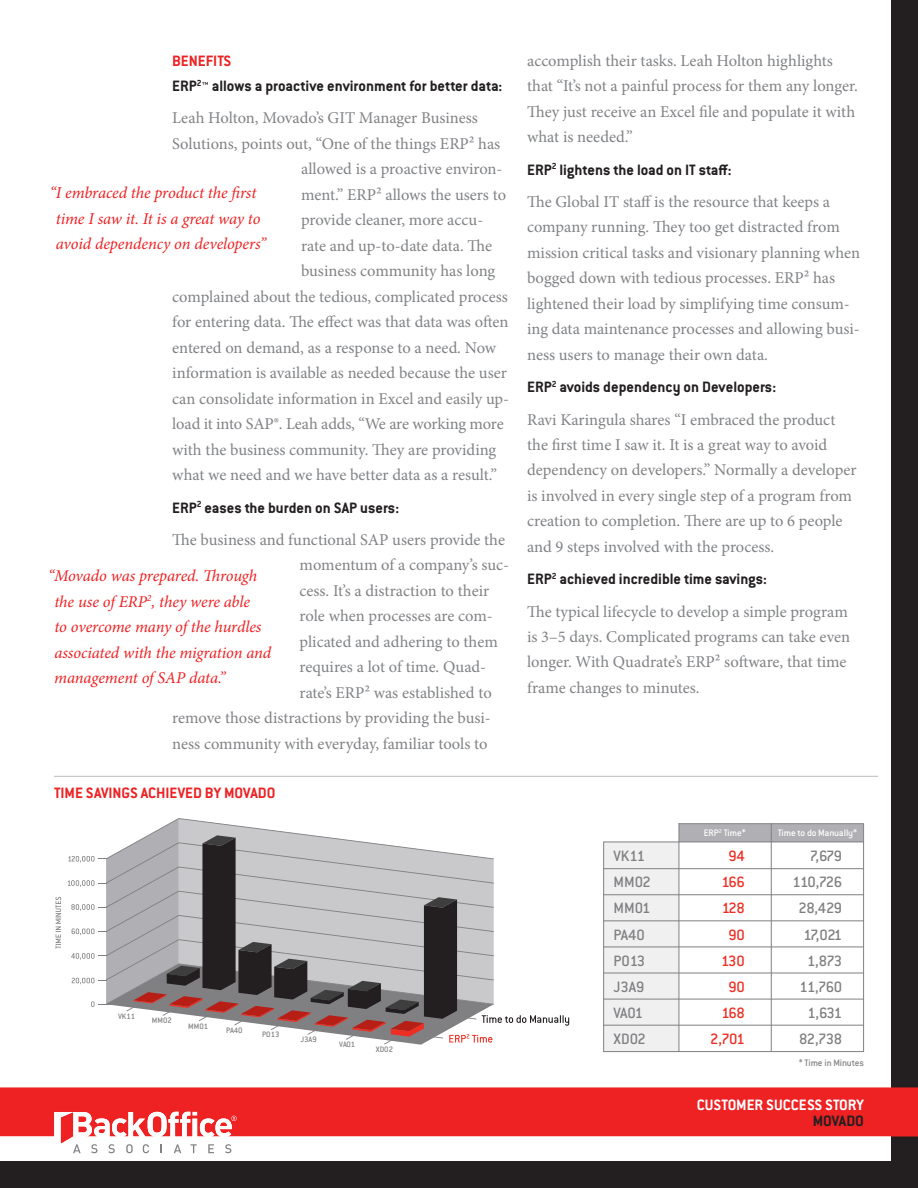
<style>
.page{position:relative;width:918px;height:1188px;background:#fff}
.page>*{position:absolute;margin:0;border:0;box-sizing:border-box;transform-origin:0 0}
.t1{font:16.5px/25.5px "Minion Pro";letter-spacing:-.005em;color:#808285}
.t2{font:italic 16.5px/25.5px "Minion Pro";letter-spacing:-.005em;color:#ee2123}
.t3{font:700 16.5px/25.5px "Conduit ITC Std";color:#231f20}
.t4{font:500 16.5px "Conduit ITC Std";letter-spacing:-.035em;color:#808083}
.t5{font:700 16.5px "Conduit ITC Std";color:#ee2123}
.t6{font:500 16.5px "Conduit ITC Std";letter-spacing:-.03em;color:#ee2e22}
.t7{font:700 16.5px "Conduit ITC Std";color:#fff}
.t8{font:500 10.2px "Conduit ITC Std";letter-spacing:-.015em;color:#fff}
.t9{font:500 10.2px "Conduit ITC Std";letter-spacing:-.015em;color:#808285}
.t10{font:500 8.7px "Conduit ITC Std";color:#808083}
.s1{color:#ee2123}
</style>
<div class="page">
<div style="left:891px;top:0;width:27px;height:1188px;background:#231f20"></div>
<div style="left:0;top:1161px;width:918px;height:27px;background:#231f20"></div>
<div style="left:0;top:1087px;width:918px;height:50px;background:#ee2123"></div>
<svg style="left:0;top:1112px;width:891px;height:42px;fill:#ee2123"></svg>
<svg style="left:61px;top:1112px;width:54px;height:41px"></svg>
<svg style="left:126px;top:1144px;width:7px;height:9px"></svg>
<svg style="left:143px;top:1144px;width:6px;height:9px"></svg>
<svg style="left:174px;top:1144px;width:7px;height:9px"></svg>
<svg style="left:191px;top:1144px;width:6px;height:9px"></svg>
<svg style="left:208px;top:1144px;width:6px;height:9px"></svg>
<svg style="left:225px;top:1144px;width:6px;height:9px"></svg>
<svg style="left:220px;top:1116px;width:17px;height:10px"></svg>
<div style="left:679px;top:824px;width:184px;height:18px;background:#b0afb3"></div>
<div style="left:604px;top:842px;width:75px;height:210px;background:#f0f0f1"></div>
<hr style="left:604px;top:842px;width:260px;height:1px;background:#808083">
<hr style="left:604px;top:868px;width:260px;height:1px;background:#808083">
<hr style="left:604px;top:894px;width:260px;height:1px;background:#808083">
<hr style="left:604px;top:920px;width:260px;height:1px;background:#808083">
<hr style="left:604px;top:947px;width:260px;height:1px;background:#808083">
<hr style="left:604px;top:973px;width:260px;height:1px;background:#808083">
<hr style="left:604px;top:999px;width:260px;height:1px;background:#808083">
<hr style="left:604px;top:1025px;width:260px;height:1px;background:#808083">
<hr style="left:679px;top:823px;width:185px;height:1px;background:#808083">
<hr style="left:604px;top:1051px;width:260px;height:1px;background:#808083">
<hr style="left:863px;top:823px;width:1px;height:229px;background:#808083">
<hr style="left:771px;top:823px;width:1px;height:229px;background:#808083">
<hr style="left:679px;top:823px;width:1px;height:229px;background:#808083">
<hr style="left:603px;top:842px;width:1px;height:210px;background:#808083">
<svg style="left:56px;top:897px;width:5px;height:52px"></svg>
<svg style="left:68px;top:818px;width:501px;height:227px"></svg>
<hr style="left:54px;top:776px;width:824px;height:1px;background:#bcbdc0">
<p class="t3" style="left:172px;top:48px;width:332px"><span class="s1">Benefits<br></span>ERP<sup>2</sup>™ allows a proactive environment for better data:</p>
<p class="t1" style="left:172px;top:105px;width:307px">Leah Holton, Movado’s GIT Manager Business</p>
<p class="t1" style="left:172px;top:131px;width:329px">Solutions, points out, “One of the things ERP² has</p>
<p class="t1" style="left:301px;top:156px;width:203px">allowed is a proactive environ-</p>
<p class="t1" style="left:301px;top:182px;width:207px">ment.” ERP² allows the users to</p>
<p class="t1" style="left:301px;top:207px;width:184px">provide cleaner, more accu-</p>
<p class="t1" style="left:301px;top:233px;width:193px">rate and up-to-date data. The</p>
<p class="t1" style="left:301px;top:258px;width:196px">business community has long</p>
<p class="t1" style="left:172px;top:284px;width:337px">complained about the tedious, complicated process</p>
<p class="t1" style="left:172px;top:309px;width:338px">for entering data. The effect was that data was often</p>
<p class="t1" style="left:172px;top:335px;width:325px">entered on demand, as a response to a need. Now</p>
<p class="t1" style="left:172px;top:360px;width:336px">information is available as needed because the user</p>
<p class="t1" style="left:172px;top:386px;width:338px">can consolidate information in Excel and easily up-</p>
<p class="t1" style="left:172px;top:411px;width:333px">load it into SAP®. Leah adds, “We are working more</p>
<p class="t1" style="left:172px;top:437px;width:326px">with the business community. They are providing</p>
<p class="t1" style="left:172px;top:462px;width:326px">what we need and we have better data as a result.”</p>
<p class="t3" style="left:172px;top:495px;width:228px">ERP<sup>2</sup> eases the burden on SAP users:</p>
<p class="t1" style="left:172px;top:527px;width:334px">The business and functional SAP users provide the</p>
<p class="t1" style="left:300px;top:552px;width:211px">momentum of a company’s suc-</p>
<p class="t1" style="left:300px;top:578px;width:191px">cess. It’s a distraction to their</p>
<p class="t1" style="left:300px;top:603px;width:195px">role when processes are com-</p>
<p class="t1" style="left:300px;top:629px;width:200px">plicated and adhering to them</p>
<p class="t1" style="left:300px;top:654px;width:188px">requires a lot of time. Quad-</p>
<p class="t1" style="left:300px;top:680px;width:194px">rate’s ERP² was established to</p>
<p class="t1" style="left:172px;top:705px;width:320px">remove those distractions by providing the busi-</p>
<p class="t1" style="left:172px;top:731px;width:317px">ness community with everyday, familiar tools to</p>
<p class="t2" style="left:50px;top:180px;width:218px;text-align:center">“I embraced the product the first time I saw it. It is a great way to avoid dependency on developers”</p>
<p class="t2" style="left:54px;top:563px;width:219px;text-indent:-6px">“Movado was prepared. Through the use of ERP<sup>2</sup>, they were able<br>to overcome many of the hurdles associated with the migration and management of SAP data.”</p>
<p class="t5" style="left:54px;top:783px;width:223px">TIME SAVINGS ACHIEVED BY MOVADO</p>
<p class="t10" style="left:118px;top:1011px;width:19px">VK11</p>
<p class="t10" style="left:152px;top:1016px;width:21px">MM02</p>
<p class="t10" style="left:188px;top:1021px;width:21px">MM01</p>
<p class="t10" style="left:226px;top:1025px;width:18px">PA40</p>
<p class="t10" style="left:262px;top:1029px;width:19px">PO13</p>
<p class="t10" style="left:300px;top:1035px;width:18px">J3A9</p>
<p class="t10" style="left:339px;top:1040px;width:18px">VA01</p>
<p class="t10" style="left:376px;top:1044px;width:19px">XD02</p>
<p class="t1" style="left:527px;top:48px;width:332px">accomplish their tasks. Leah Holton highlights that “It’s not a painful process for them any longer.<br>They just receive an Excel file and populate it with what is needed.”</p>
<p class="t3" style="left:527px;top:157px;width:206px">ERP<sup>2</sup> lightens the load on IT staff:</p>
<p class="t1" style="left:527px;top:189px;width:334px">The Global IT staff is the resource that keeps a company running. They too get distracted from mission critical tasks and visionary planning when bogged down with tedious processes. ERP² has lightened their load by simplifying time consum&shy;ing data maintenance processes and allowing busi&shy;ness users to manage their own data.</p>
<p class="t3" style="left:527px;top:374px;width:251px">ERP<sup>2</sup> avoids dependency on Developers:</p>
<p class="t1" style="left:527px;top:407px;width:331px">Ravi Karingula shares “I embraced the product the first time I saw it. It is a great way to avoid dependency on developers.” Normally a developer is involved in every single step of a program from creation to completion. There are up to 6 people and 9 steps involved with the process.</p>
<p class="t3" style="left:527px;top:566px;width:241px">ERP<sup>2</sup> achieved incredible time savings:</p>
<p class="t1" style="left:527px;top:599px;width:325px">The typical lifecycle to develop a simple program is 3–5 days. Complicated programs can take even longer. With Quadrate’s ERP² software, that time frame changes to minutes.</p>
<p class="t8" style="left:704px;top:828px;width:43px">ERP<sup>2</sup> Time*</p>
<p class="t8" style="left:778px;top:828px;width:81px">Time to do Manually*</p>
<p class="t4" style="left:614px;top:847px;width:33px">VK11</p>
<p class="t6" style="left:728px;top:847px;width:18px">94</p>
<p class="t4" style="left:810px;top:847px;width:34px">7,679</p>
<p class="t4" style="left:614px;top:873px;width:39px">MM02</p>
<p class="t6" style="left:721px;top:873px;width:25px">166</p>
<p class="t4" style="left:793px;top:873px;width:51px">110,726</p>
<p class="t4" style="left:614px;top:899px;width:38px">MM01</p>
<p class="t6" style="left:722px;top:899px;width:25px">128</p>
<p class="t4" style="left:799px;top:899px;width:45px">28,429</p>
<p class="t4" style="left:614px;top:925px;width:33px">PA40</p>
<p class="t6" style="left:728px;top:925px;width:18px">90</p>
<p class="t4" style="left:803px;top:925px;width:40px">17,021</p>
<p class="t4" style="left:614px;top:951px;width:33px">PO13</p>
<p class="t6" style="left:721px;top:951px;width:25px">130</p>
<p class="t4" style="left:807px;top:951px;width:36px">1,873</p>
<p class="t4" style="left:614px;top:978px;width:33px">J3A9</p>
<p class="t6" style="left:728px;top:978px;width:18px">90</p>
<p class="t4" style="left:800px;top:978px;width:44px">11,760</p>
<p class="t4" style="left:614px;top:1004px;width:31px">VA01</p>
<p class="t6" style="left:721px;top:1004px;width:25px">168</p>
<p class="t4" style="left:808px;top:1004px;width:36px">1,631</p>
<p class="t4" style="left:614px;top:1030px;width:34px">XD02</p>
<p class="t6" style="left:710px;top:1030px;width:36px">2,701</p>
<p class="t4" style="left:799px;top:1030px;width:45px">82,738</p>
<p class="t9" style="left:799px;top:1057px;width:67px">* Time in Minutes</p>
<p class="t7" style="left:697px;top:1095px;width:18px">Customer</p>
<p class="t7" style="left:766px;top:1095px;width:9px">success</p>
<p class="t7" style="left:825px;top:1095px;width:9px">stor</p>
<p class="t7" style="left:857px;top:1095px;width:9px">y</p>
<p class="t3" style="left:813px;top:1108px;width:53px">MOVADO</p>
</div>
